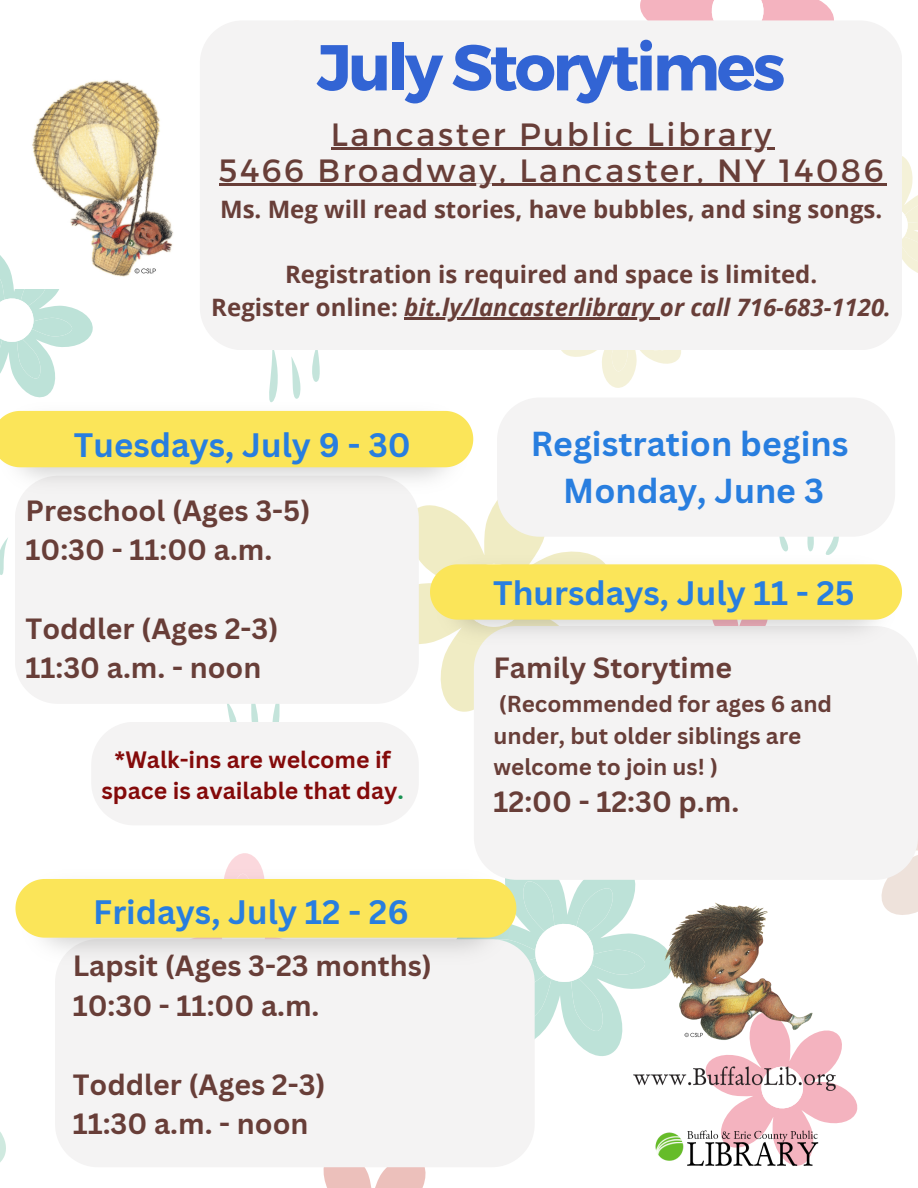
<style>
.page{position:relative;width:918px;height:1188px;background:#fff}
.page>*{position:absolute;margin:0;border:0;box-sizing:border-box;transform-origin:0 0}
.t1{font:700 64.65px "Montserrat";letter-spacing:-.05em;color:#3264d4}
.t2{font:700 33.75px/46.7px "Canva Sans";color:#287edf;text-align:center}
.t3{font:700 33px "Canva Sans";color:#287edf}
.t4{font:32.25px "Montserrat";letter-spacing:.08em;color:#683e38}
.t5{font:700 28.5px/39.3px "Canva Sans";color:#683e38}
.t6{font:700 24px "Open Sans";color:#683e38}
.t7{font:italic 700 24px "Open Sans";color:#683e38}
.t8{font:700 23.1px/31.5px "Canva Sans";color:#840a0a;text-align:center}
.t9{font:700 22.5px/31.5px "Canva Sans";color:#683e38}
.s1{font-style:normal}
.s2{color:#179151}
</style>
<div class="page">
<svg style="left:418px;top:501px;width:79px;height:211px"></svg>
<svg style="left:640px;top:0;width:194px;height:20px"></svg>
<svg style="left:707px;top:1030px;width:151px;height:94px"></svg>
<svg style="left:881px;top:880px;width:37px;height:35px"></svg>
<svg style="left:0;top:255px;width:93px;height:143px"></svg>
<svg style="left:561px;top:350px;width:120px;height:38px"></svg>
<svg style="left:902px;top:156px;width:16px;height:117px"></svg>
<svg style="left:645px;top:936px;width:13px;height:52px"></svg>
<svg style="left:269px;top:350px;width:9px;height:52px"></svg>
<svg style="left:291px;top:357px;width:10px;height:42px"></svg>
<svg style="left:312px;top:350px;width:8px;height:32px"></svg>
<svg style="left:0;top:538px;width:8px;height:37px"></svg>
<img style="left:655px;top:1120px;width:173px;height:46px">
<div style="left:474px;top:636px;width:444px;height:244px;background:#f4f3f3"></div>
<img style="left:645px;top:1064px;width:212px;height:32px">
<svg style="left:0;top:853px;width:645px;height:335px"></svg>
<svg style="left:430px;top:517px;width:472px;height:175px"></svg>
<svg style="left:92px;top:692px;width:327px;height:133px"></svg>
<div style="left:15px;top:493px;width:403px;height:211px;background:#f4f3f3"></div>
<div style="left:497px;top:398px;width:398px;height:139px;background:#f4f3f3"></div>
<div style="left:200px;top:20px;width:702px;height:330px;background:#f4f3f3"></div>
<div style="left:0;top:411px;width:473px;height:56px;background:#fbe559"></div>
<img style="left:658px;top:902px;width:161px;height:143px">
<img style="left:15px;top:80px;width:159px;height:208px">
<hr style="left:404px;top:318px;width:256px;height:2px;background:#683e38">
<hr style="left:331px;top:148px;width:443px;height:2px;background:#683e38">
<hr style="left:219px;top:184px;width:667px;height:2px;background:#683e38">
<h4 class="t1" style="left:317px;top:25px;width:470px">July Storytimes</h4>
<h2 class="t4" style="left:331px;top:113px;width:442px">Lancaster Public Library</h2>
<p class="t4" style="left:219px;top:149px;width:666px">5466 Broadway, Lancaster, NY 14086</p>
<p class="t6" style="left:220px;top:192px;width:664px">Ms. Meg will read stories, have bubbles, and sing songs.</p>
<p class="t6" style="left:285px;top:257px;width:534px">Registration is required and space is limited.</p>
<p class="t7" style="left:211px;top:290px;width:681px"><span class="s1">Register online:</span> bit.ly/lancasterlibrary or call 716-683-1120.</p>
<h4 class="t3" style="left:74px;top:421px;width:338px">Tuesdays, July 9 - 30</h4>
<p class="t5" style="left:26px;top:490px;width:286px">Preschool (Ages 3-5)<br>10:30 - 11:00 a.m.</p>
<h2 class="t5" style="left:26px;top:608px;width:254px">Toddler (Ages 2-3)<br>11:30 a.m. - noon</h2>
<h2 class="t8" style="left:101px;top:743px;width:304px">*Walk-ins are welcome if space is available that day<span class="s2">.</span></h2>
<p class="t3" style="left:93px;top:889px;width:317px">Fridays, July 12 - 26</p>
<p class="t5" style="left:73px;top:946px;width:361px">Lapsit (Ages 3-23 months)<br>10:30 - 11:00 a.m.</p>
<p class="t5" style="left:73px;top:1064px;width:254px">Toddler (Ages 2-3)<br>11:30 a.m. - noon</p>
<p class="t2" style="left:531px;top:420px;width:319px">Registration begins<br>Monday, June 3</p>
<h2 class="t3" style="left:493px;top:569px;width:363px">Thursdays, July 11 - 25</h2>
<h1 class="t5" style="left:493px;top:648px;width:240px">Family Storytime</h1>
<p class="t9" style="left:493px;top:688px;width:340px">(Recommended for ages 6 and under, but older siblings are welcome to join us! )</p>
<h3 class="t5" style="left:493px;top:781px;width:247px">12:00 - 12:30 p.m.</h3>
</div>
